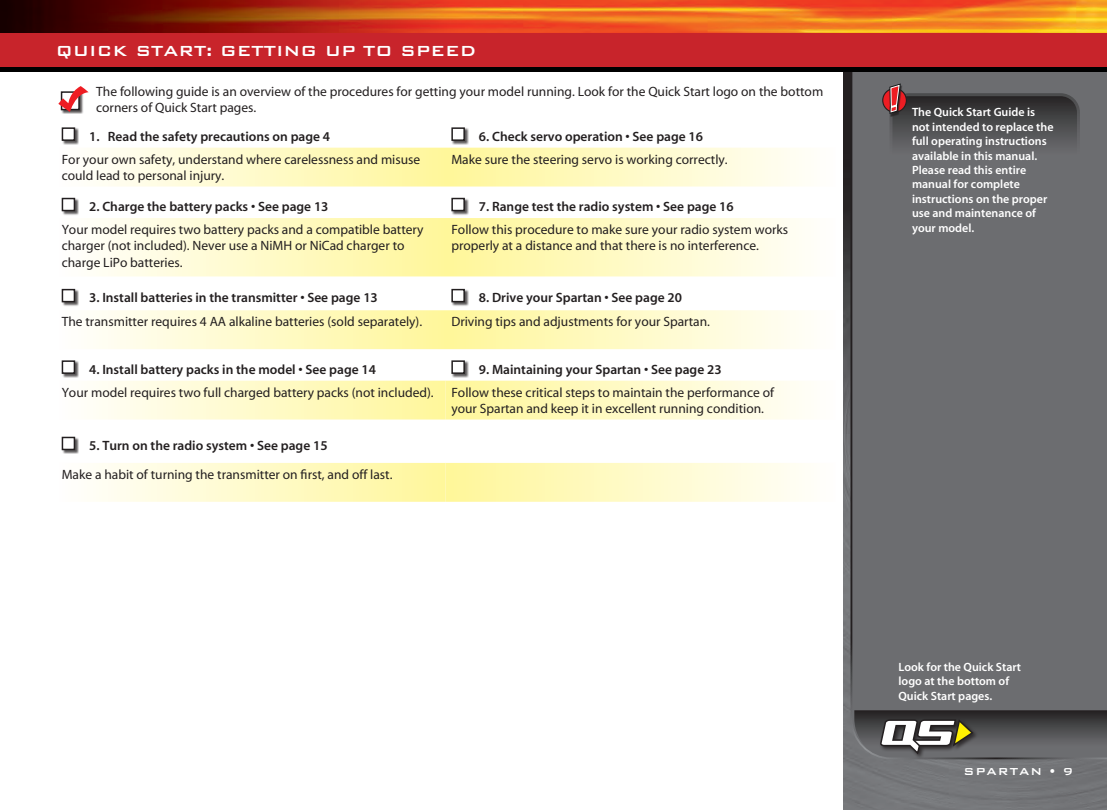
<style>
.page{position:relative;width:1107px;height:810px;background:#fff}
.page>*{position:absolute;margin:0;border:0;box-sizing:border-box;transform-origin:0 0}
.t1{font:19.5px "Bank Gothic Medium BT";color:#fff}
.t2{font:13.5px/16.2px "Myriad";color:#231f20}
.t3{font:600 13.5px "Myriad";color:#231f20}
.t4{font:13.5px "Bank Gothic Medium BT";letter-spacing:.075em;color:#fff}
.t5{font:600 12px/14.4px "Myriad";color:#fff}
</style>
<div class="page">
<img style="left:844px;top:71px;width:263px;height:739px">
<div style="left:850px;top:71px;width:257px;height:689px;background:#6c6d70"></div>
<img style="left:0;top:0;width:1107px;height:71px">
<div style="left:0;top:33px;width:1107px;height:34px;background:#c8242b"></div>
<div style="left:61px;top:91px;width:23px;height:23px;background:#231f20;opacity:.75"></div>
<svg style="left:58px;top:86px;width:31px;height:26px"></svg>
<svg style="left:61px;top:148px;width:741px;height:354px"></svg>
<svg style="left:445px;top:381px;width:357px;height:121px"></svg>
<div style="left:62px;top:128px;width:17px;height:17px;background:#231f20;opacity:.75"></div>
<div style="left:62px;top:128px;width:12px;height:12px;background:#fff"></div>
<div style="left:62px;top:127px;width:13px;height:14px;border:2px solid #231f20"></div>
<div style="left:452px;top:128px;width:17px;height:17px;background:#231f20;opacity:.75"></div>
<div style="left:452px;top:128px;width:12px;height:12px;background:#fff"></div>
<div style="left:451px;top:127px;width:14px;height:14px;border:2px solid #231f20"></div>
<div style="left:62px;top:198px;width:17px;height:17px;background:#231f20;opacity:.75"></div>
<div style="left:62px;top:199px;width:12px;height:12px;background:#fff"></div>
<div style="left:62px;top:198px;width:13px;height:13px;border:2px solid #231f20"></div>
<div style="left:452px;top:198px;width:17px;height:17px;background:#231f20;opacity:.75"></div>
<div style="left:452px;top:199px;width:12px;height:12px;background:#fff"></div>
<div style="left:451px;top:198px;width:14px;height:13px;border:2px solid #231f20"></div>
<div style="left:62px;top:289px;width:17px;height:17px;background:#231f20;opacity:.75"></div>
<div style="left:62px;top:290px;width:12px;height:12px;background:#fff"></div>
<div style="left:62px;top:289px;width:13px;height:13px;border:2px solid #231f20"></div>
<div style="left:452px;top:289px;width:17px;height:17px;background:#231f20;opacity:.75"></div>
<div style="left:452px;top:290px;width:12px;height:12px;background:#fff"></div>
<div style="left:451px;top:289px;width:14px;height:13px;border:2px solid #231f20"></div>
<div style="left:62px;top:361px;width:17px;height:17px;background:#231f20;opacity:.75"></div>
<div style="left:62px;top:361px;width:12px;height:12px;background:#fff"></div>
<div style="left:62px;top:360px;width:13px;height:14px;border:2px solid #231f20"></div>
<div style="left:452px;top:361px;width:17px;height:17px;background:#231f20;opacity:.75"></div>
<div style="left:452px;top:361px;width:12px;height:12px;background:#fff"></div>
<div style="left:451px;top:360px;width:14px;height:14px;border:2px solid #231f20"></div>
<div style="left:62px;top:437px;width:17px;height:17px;background:#231f20;opacity:.75"></div>
<div style="left:62px;top:437px;width:12px;height:12px;background:#fff"></div>
<div style="left:62px;top:437px;width:13px;height:13px;border:2px solid #231f20"></div>
<svg style="left:883px;top:89px;width:23px;height:23px"></svg>
<div style="left:882px;top:88px;width:25px;height:25px;border:1px solid #231f20;border-radius:50%"></div>
<svg style="left:887px;top:81px;width:191px;height:95px;background:#595759"></svg>
<div style="left:879px;top:718px;width:100px;height:42px;background:#231f20;opacity:.8"></div>
<svg style="left:854px;top:710px;width:253px;height:47px;background:#5f5e5d"></svg>
<p class="t1" style="left:56px;top:40px;width:422px">QUICK START: GETTING UP TO SPEED</p>
<p class="t2" style="left:96px;top:84px;width:729px">The following guide is an overview of the procedures for getting your model running. Look for the Quick Start logo on the bottom corners of Quick Start pages.</p>
<p class="t3" style="left:89px;top:130px;width:243px">1. Read the safety precautions on page 4</p>
<p class="t3" style="left:479px;top:130px;width:226px">6. Check servo operation • See page 16</p>
<p class="t2" style="left:62px;top:152px;width:360px">For your own safety, understand where carelessness and misuse could lead to personal injury.</p>
<p class="t2" style="left:451px;top:152px;width:278px">Make sure the steering servo is working correctly.</p>
<p class="t3" style="left:89px;top:200px;width:241px">2. Charge the battery packs • See page 13</p>
<p class="t3" style="left:479px;top:200px;width:256px">7. Range test the radio system • See page 16</p>
<p class="t2" style="left:62px;top:222px;width:363px">Your model requires two battery packs and a compatible battery charger (not included). Never use a NiMH or NiCad charger to charge LiPo batteries.</p>
<p class="t2" style="left:451px;top:222px;width:338px">Follow this procedure to make sure your radio system works</p>
<p class="t2" style="left:451px;top:238px;width:309px">properly at a distance and that there is no interference.</p>
<p class="t3" style="left:89px;top:291px;width:290px">3. Install batteries in the transmitter • See page 13</p>
<p class="t3" style="left:479px;top:291px;width:205px">8. Drive your Spartan • See page 20</p>
<p class="t2" style="left:62px;top:314px;width:362px">The transmitter requires 4 AA alkaline batteries (sold separately).</p>
<p class="t2" style="left:451px;top:314px;width:260px">Driving tips and adjustments for your Spartan.</p>
<p class="t3" style="left:89px;top:363px;width:288px">4. Install battery packs in the model • See page 14</p>
<p class="t3" style="left:479px;top:363px;width:244px">9. Maintaining your Spartan • See page 23</p>
<p class="t2" style="left:62px;top:385px;width:374px">Your model requires two full charged battery packs (not included).</p>
<p class="t2" style="left:451px;top:385px;width:324px">Follow these critical steps to maintain the performance of</p>
<p class="t2" style="left:451px;top:401px;width:314px">your Spartan and keep it in excellent running condition.</p>
<p class="t3" style="left:89px;top:439px;width:240px">5. Turn on the radio system • See page 15</p>
<p class="t2" style="left:62px;top:467px;width:332px">Make a habit of turning the transmitter on first, and off last.</p>
<p class="t5" style="left:912px;top:106px;width:143px">The Quick Start Guide is not intended to replace the full operating instructions available in this manual.<br>Please read this entire manual for complete instructions on the proper use and maintenance of your model.</p>
<p class="t5" style="left:898px;top:660px;width:124px">Look for the Quick Start logo at the bottom of<br>Quick Start pages.</p>
<p class="t4" style="left:964px;top:764px;width:111px">SPARTAN • 9</p>
</div>
